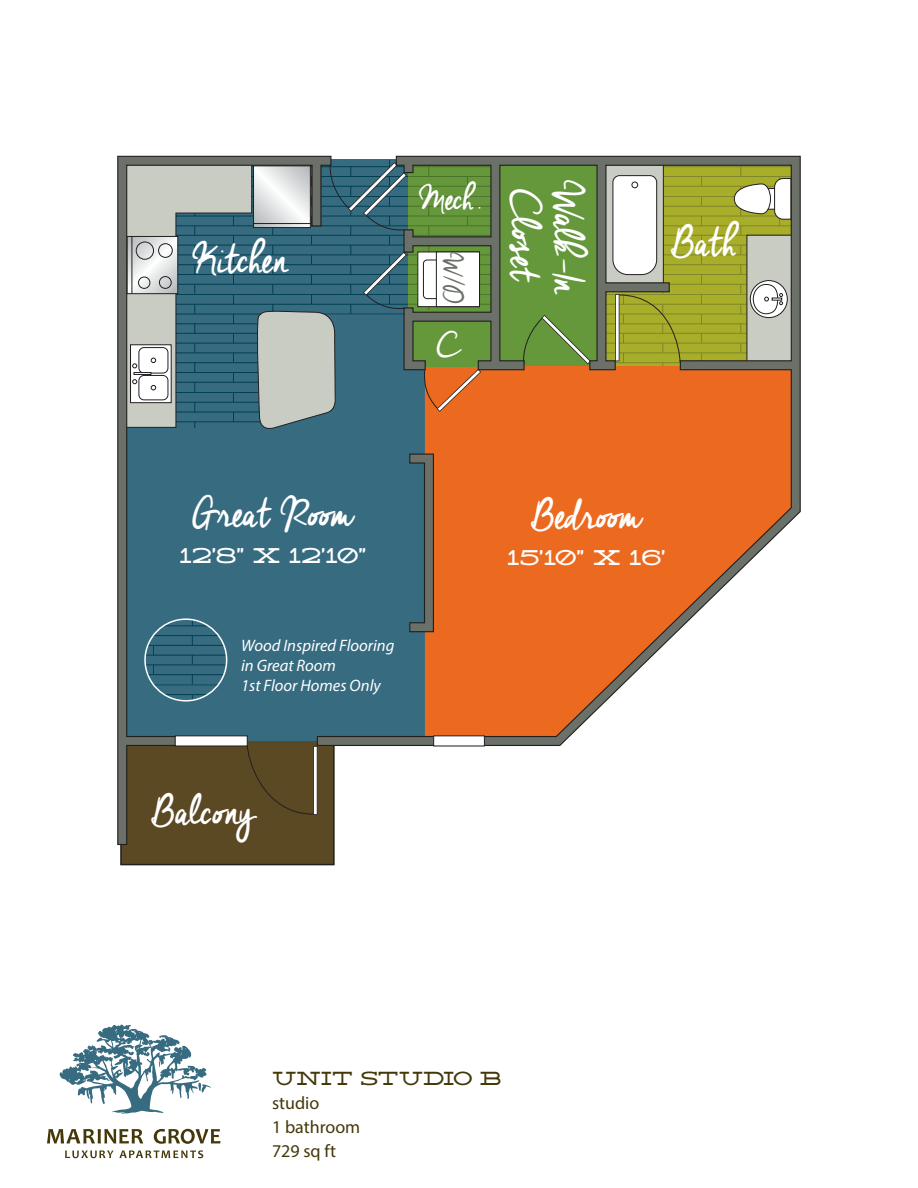
<style>
.page{position:relative;width:918px;height:1188px;background:#fff}
.page>*{position:absolute;margin:0;border:0;box-sizing:border-box;transform-origin:0 0}
.t1{font:42.15px "Cheddar Jack";letter-spacing:-.045em;color:#fff}
.t2{font:42.15px "Cheddar Jack";letter-spacing:-.025em;color:#fff}
.t3{font:34.2px "Cheddar Jack";color:#fff}
.t4{font:26.4px "Cheddar Jack";color:#6b7069}
.t5{font:20.25px "Deming EP";color:#fff}
.t6{font:18px/24px "Myriad Pro";color:#443809}
.t7{font:18px "Deming EP";color:#443809}
.t8{font:italic 16.65px/20px "Myriad Pro";color:#fff}
</style>
<div class="page">
<svg style="left:65px;top:1151px;width:48px;height:7px"></svg>
<svg style="left:119px;top:1150px;width:84px;height:8px"></svg>
<svg style="left:47px;top:1129px;width:96px;height:14px"></svg>
<svg style="left:154px;top:1129px;width:66px;height:15px"></svg>
<svg style="left:60px;top:1024px;width:151px;height:90px"></svg>
<svg style="left:120px;top:747px;width:215px;height:119px;background:#5b4b2c"></svg>
<svg style="left:332px;top:155px;width:469px;height:592px;background:#ac895c"></svg>
<svg style="left:117px;top:155px;width:215px;height:691px;background:#5a777d"></svg>
<svg style="left:409px;top:453px;width:26px;height:180px;background:#4e646a"></svg>
<div style="left:175px;top:735px;width:73px;height:11px;background:#fff;border:1px solid #231f20"></div>
<div style="left:433px;top:735px;width:52px;height:11px;background:#fff"></div>
<h1 class="t1" style="left:193px;top:230px;width:97px">Kitchen</h1>
<h2 class="t3" style="left:419px;top:175px;width:64px">Mech.</h2>
<h3 class="t4" style="left:471px;top:252px;width:53px;rotate:90deg">W/D</h3>
<h2 class="t3" style="left:437px;top:322px;width:25px">C</h2>
<h1 class="t1" style="left:553px;top:189px;width:96px;rotate:90deg">Closet</h1>
<h1 class="t1" style="left:596px;top:180px;width:117px;rotate:90deg">Walk-In</h1>
<h1 class="t1" style="left:671px;top:213px;width:70px">Bath</h1>
<h1 class="t1" style="left:192px;top:485px;width:163px">Great Room</h1>
<p class="t5" style="left:180px;top:544px;width:188px">12’8” X 12’10”</p>
<p class="t8" style="left:241px;top:635px;width:155px">Wood Inspired Flooring in Great Room<br>1st Floor Homes Only</p>
<h1 class="t2" style="left:152px;top:783px;width:102px">Balcony</h1>
<h1 class="t1" style="left:531px;top:486px;width:112px">Bedroom</h1>
<p class="t5" style="left:507px;top:545px;width:160px">15’10” X 16’</p>
<p class="t7" style="left:272px;top:1068px;width:231px">UNIT STUDIO B</p>
<p class="t6" style="left:272px;top:1091px;width:90px">studio<br>1 bathroom<br>729 sq ft</p>
</div>
